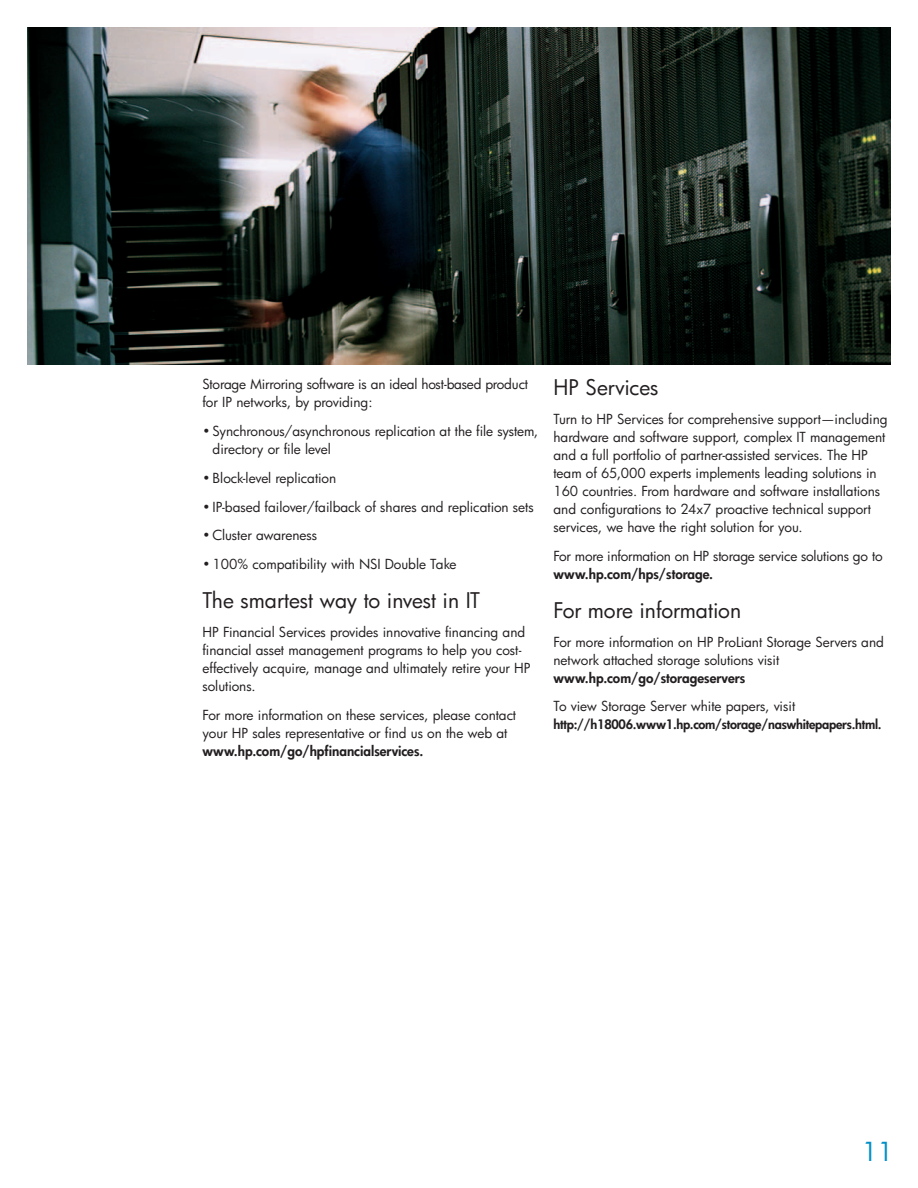
<style>
.page{position:relative;width:918px;height:1188px;background:#fff}
.page>*{position:absolute;margin:0;border:0;box-sizing:border-box;transform-origin:0 0}
.t1{font:25.5px "Futura";color:#008fc5}
.t2{font:21px "Futura";letter-spacing:-.005em;color:#231f20}
.t3{font:13.5px/18px "Futura";color:#231f20}
.t4{font:800 13.5px "Futura";color:#231f20}
.t5{font:800 12.75px "Futura";letter-spacing:-.02em;color:#231f20}
</style>
<div class="page">
<img style="left:27px;top:27px;width:864px;height:337px">
<p class="t3" style="left:202px;top:376px;width:327px">Storage Mirroring software is an ideal host-based product for IP networks, by providing:</p>
<p class="t3" style="left:213px;top:423px;width:327px;text-indent:-10px">• Synchronous/asynchronous replication at the file system, directory or file level</p>
<p class="t3" style="left:202px;top:470px;width:135px">• Block-level replication</p>
<p class="t3" style="left:202px;top:499px;width:333px">• IP-based failover/failback of shares and replication sets</p>
<p class="t3" style="left:202px;top:528px;width:116px">• Cluster awareness</p>
<p class="t3" style="left:202px;top:556px;width:256px">• 100% compatibility with NSI Double Take</p>
<h2 class="t2" style="left:202px;top:591px;width:279px">The smartest way to invest in IT</h2>
<p class="t3" style="left:202px;top:624px;width:330px">HP Financial Services provides innovative financing and financial asset management programs to help you cost&shy;effectively acquire, manage and ultimately retire your HP solutions.</p>
<p class="t3" style="left:202px;top:707px;width:315px">For more information on these services, please contact your HP sales representative or find us on the web at</p>
<p class="t4" style="left:202px;top:744px;width:222px">www.hp.com/go/hpfinancialservices.</p>
<h2 class="t2" style="left:554px;top:378px;width:107px">HP Services</h2>
<p class="t3" style="left:554px;top:411px;width:336px">Turn to HP Services for comprehensive support—including hardware and software support, complex IT management and a full portfolio of partner-assisted services. The HP team of 65,000 experts implements leading solutions in 160 countries. From hardware and software installations and configurations to 24x7 proactive technical support services, we have the right solution for you.</p>
<p class="t3" style="left:554px;top:548px;width:331px">For more information on HP storage service solutions go to</p>
<p class="t4" style="left:554px;top:567px;width:161px">www.hp.com/hps/storage.</p>
<h2 class="t2" style="left:554px;top:600px;width:189px">For more information</h2>
<p class="t3" style="left:554px;top:634px;width:332px">For more information on HP ProLiant Storage Servers and network attached storage solutions visit</p>
<p class="t4" style="left:554px;top:671px;width:193px">www.hp.com/go/storageservers</p>
<p class="t3" style="left:554px;top:699px;width:243px">To view Storage Server white papers, visit</p>
<p class="t5" style="left:554px;top:719px;width:329px">http://h18006.www1.hp.com/storage/naswhitepapers.html.</p>
<h1 class="t1" style="left:862px;top:1140px;width:33px">11</h1>
</div>
